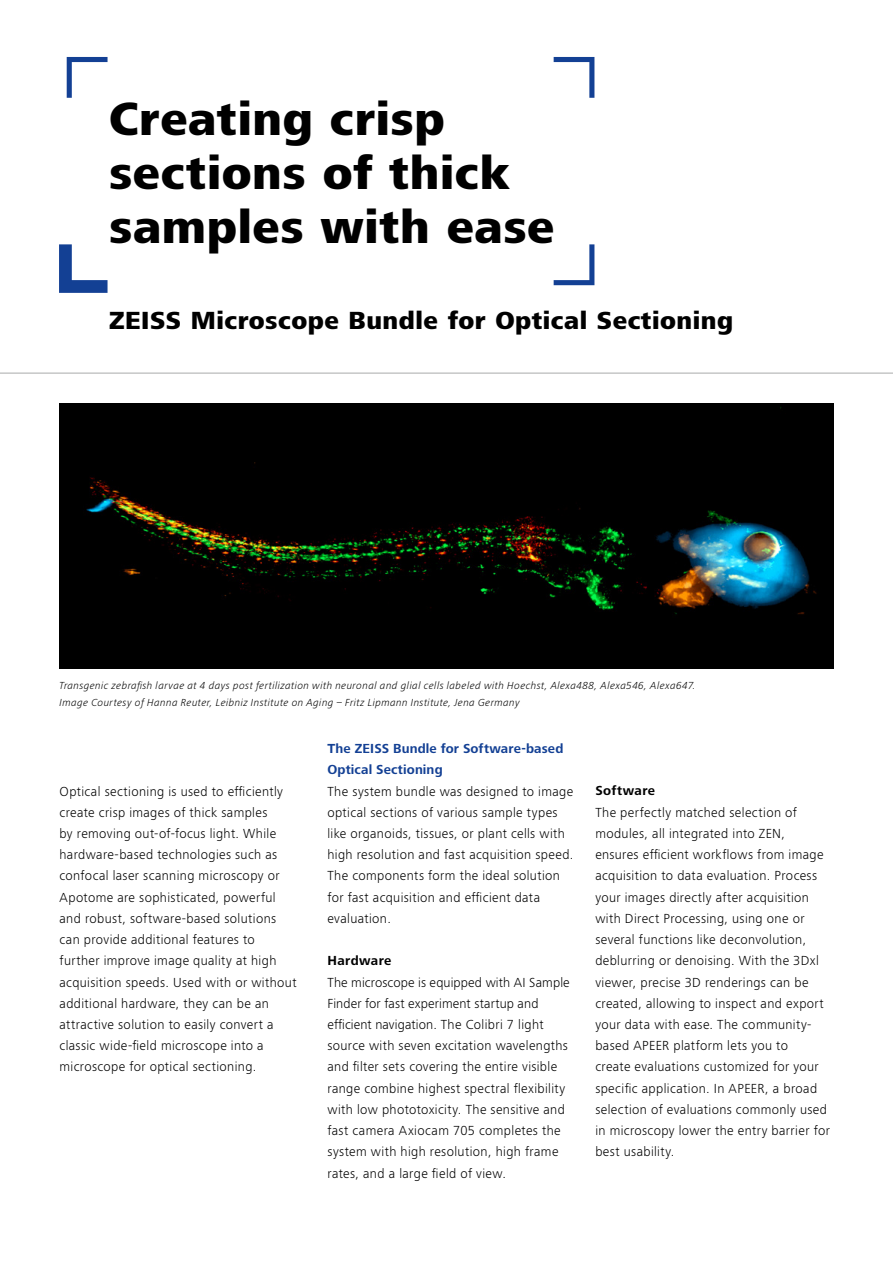
<style>
.page{position:relative;width:893px;height:1263px;background:#fff}
.page>*{position:absolute;margin:0;border:0;box-sizing:border-box;transform-origin:0 0}
.t1{font:800 48px/54px "ZEISS Frutiger Next W1 G";letter-spacing:.015em;color:#000}
.t2{font:800 25.5px "ZEISS Frutiger Next W1 G";letter-spacing:.02em;color:#000}
.t3{font:300 13.5px/21.1px "ZEISS Frutiger Next W1 G";letter-spacing:.03em;color:#000}
.t4{font:700 13.5px/21.1px "ZEISS Frutiger Next W1 G";letter-spacing:.01em;color:#134094}
.t5{font:700 13.5px "ZEISS Frutiger Next W1 G";letter-spacing:.03em;color:#000}
.t6{font:italic 300 10.5px/16.5px "ZEISS Frutiger Next W1 G";letter-spacing:.04em;color:#000}
</style>
<div class="page">
<svg style="left:59px;top:244px;width:49px;height:49px"></svg>
<svg style="left:67px;top:57px;width:41px;height:41px"></svg>
<svg style="left:554px;top:244px;width:40px;height:41px"></svg>
<svg style="left:554px;top:57px;width:40px;height:41px"></svg>
<hr style="left:0;top:372px;width:893px;height:2px;background:#c5c6c6">
<img style="left:60px;top:404px;width:773px;height:264px">
<h1 class="t1" style="left:109px;top:90px;width:447px">Creating crisp sections of thick samples with ease</h1>
<h2 class="t2" style="left:109px;top:302px;width:625px">ZEISS Microscope Bundle for Optical Sectioning</h2>
<p class="t6" style="left:60px;top:677px;width:638px">Transgenic zebrafish larvae at 4 days post fertilization with neuronal and glial cells labeled with Hoechst, Alexa488, Alexa546, Alexa647.<br>Image Courtesy of Hanna Reuter, Leibniz Institute on Aging – Fritz Lipmann Institute, Jena Germany</p>
<p class="t4" style="left:327px;top:737px;width:237px">The ZEISS Bundle for Software-based<br>Optical Sectioning</p>
<p class="t3" style="left:327px;top:780px;width:248px">The system bundle was designed to image optical sections of various sample types like organoids, tissues, or plant cells with high resolution and fast acquisition speed.<br>The components form the ideal solution for fast acquisition and efficient data evaluation.</p>
<p class="t5" style="left:327px;top:951px;width:66px">Hardware</p>
<p class="t3" style="left:327px;top:971px;width:244px">The microscope is equipped with AI Sample Finder for fast experiment startup and efficient navigation. The Colibri 7 light source with seven excitation wavelengths and filter sets covering the entire visible range combine highest spectral flexibility with low phototoxicity. The sensitive and fast camera Axiocam 705 completes the system with high resolution, high frame rates, and a large field of view.</p>
<p class="t3" style="left:60px;top:780px;width:239px">Optical sectioning is used to efficiently create crisp images of thick samples<br>by removing out-of-focus light. While hardware-based technologies such as confocal laser scanning microscopy or Apotome are sophisticated, powerful and robust, software-based solutions can provide additional features to further improve image quality at high acquisition speeds. Used with or without additional hardware, they can be an attractive solution to easily convert a classic wide-field microscope into a microscope for optical sectioning.</p>
<p class="t5" style="left:595px;top:781px;width:61px">Software</p>
<p class="t3" style="left:595px;top:801px;width:236px">The perfectly matched selection of modules, all integrated into ZEN, ensures efficient workflows from image acquisition to data evaluation. Process your images directly after acquisition with Direct Processing, using one or several functions like deconvolution, deblurring or denoising. With the 3Dxl viewer, precise 3D renderings can be created, allowing to inspect and export your data with ease. The community&shy;based APEER platform lets you to<br>create evaluations customized for your specific application. In APEER, a broad selection of evaluations commonly used in microscopy lower the entry barrier for best usability.</p>
</div>
